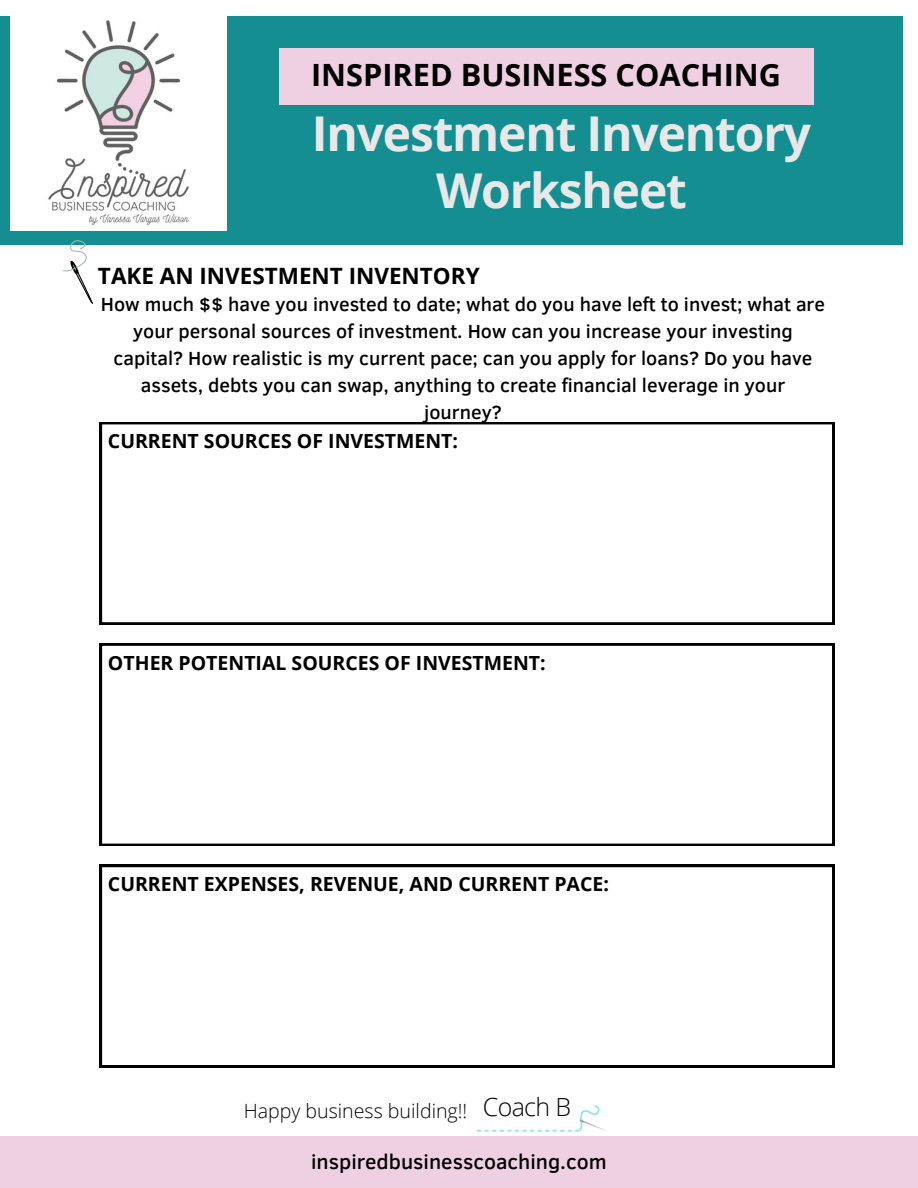
<style>
.page{position:relative;width:918px;height:1188px;background:#fff}
.page>*{position:absolute;margin:0;border:0;box-sizing:border-box;transform-origin:0 0}
.t1{font:700 48px/57.3px "Open Sans";letter-spacing:-.025em;color:#e9e8e9;text-align:center}
.t2{font:700 30.75px "Open Sans";color:#000}
.t3{font:300 25.05px "Open Sans";letter-spacing:-.025em;color:#000}
.t4{font:700 22.5px "Open Sans";color:#000}
.t5{font:500 21px "Clear Sans";color:#000}
.t6{font:300 19.65px "Open Sans";color:#000}
.t7{font:500 19.5px/27px "Clear Sans";color:#000;text-align:center}
.t8{font:700 19.5px "Open Sans";color:#000}
</style>
<div class="page">
<div style="left:0;top:1137px;width:918px;height:51px;background:#efd0e2"></div>
<div style="left:0;top:17px;width:903px;height:228px;background:#158e92"></div>
<div style="left:279px;top:48px;width:534px;height:56px;background:#efd0e2"></div>
<img style="left:478px;top:1106px;width:127px;height:25px">
<svg style="left:62px;top:240px;width:31px;height:64px"></svg>
<svg style="left:100px;top:422px;width:734px;height:202px"></svg>
<svg style="left:100px;top:644px;width:734px;height:202px"></svg>
<svg style="left:100px;top:865px;width:734px;height:202px"></svg>
<img style="left:10px;top:17px;width:216px;height:214px">
<p class="t2" style="left:311px;top:53px;width:471px">INSPIRED BUSINESS COACHING</p>
<h5 class="t1" style="left:312px;top:103px;width:501px">Investment Inventory<br>Worksheet</h5>
<p class="t4" style="left:98px;top:260px;width:383px">TAKE AN INVESTMENT INVENTORY</p>
<p class="t7" style="left:101px;top:289px;width:726px">How much $$ have you invested to date; what do you have left to invest; what are your personal sources of investment. How can you increase your investing capital? How realistic is my current pace; can you apply for loans? Do you have assets, debts you can swap, anything to create financial leverage in your journey?</p>
<h3 class="t8" style="left:108px;top:428px;width:352px">CURRENT SOURCES OF INVESTMENT:</h3>
<h6 class="t8" style="left:108px;top:649px;width:439px">OTHER POTENTIAL SOURCES OF INVESTMENT:</h6>
<h5 class="t8" style="left:108px;top:870px;width:503px">CURRENT EXPENSES, REVENUE, AND CURRENT PACE:</h5>
<h1 class="t6" style="left:244px;top:1097px;width:225px">Happy business building!!</h1>
<h2 class="t3" style="left:483px;top:1089px;width:90px">Coach B</h2>
<h4 class="t5" style="left:311px;top:1146px;width:297px">inspiredbusinesscoaching.com</h4>
</div>
